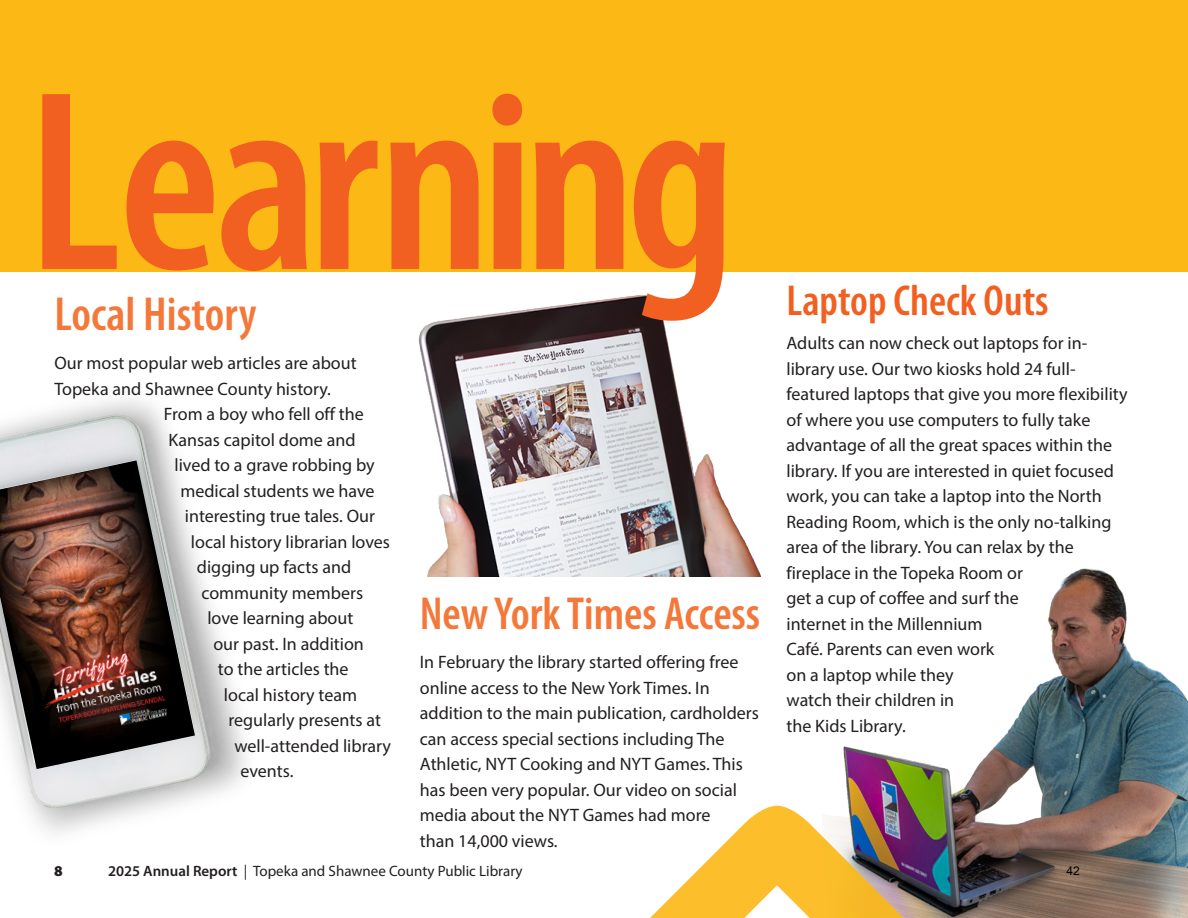
<style>
.page{position:relative;width:1188px;height:918px;background:#fff}
.page>*{position:absolute;margin:0;border:0;box-sizing:border-box;transform-origin:0 0}
.Headline{font:600 condensed 259.2px "Myriad Pro";letter-spacing:-.04em;color:#f26021}
.Subhead{font:600 condensed 48px "Myriad Pro";color:#f3783a}
.Subhead-2{font:600 condensed 46.5px "Myriad Pro";color:#f3783a}
.Subhead-3{font:600 condensed 43.5px "Myriad Pro";color:#f26021}
.t1{font:18px/25.5px "Myriad Pro";color:#231f20}
.t2{font:15px "Myriad Pro";color:#231f20}
.t3{font:900 15px "Myriad Pro";color:#231f20}
.t4{font:12px "Arial";color:#000}
.s1{font-weight:600}
</style>
<div class="page">
<div style="left:0;top:0;width:1188px;height:271px;background:#fcb814"></div>
<img style="left:843px;top:568px;width:345px;height:350px">
<img style="left:0;top:403px;width:227px;height:420px">
<img style="left:0;top:460px;width:195px;height:309px">
<img style="left:418px;top:296px;width:343px;height:280px">
<svg style="left:650px;top:806px;width:260px;height:112px"></svg>
<p class="Headline" style="left:27px;top:23px;width:710px">Learning</p>
<p class="Subhead" style="left:54px;top:285px;width:204px">Local History</p>
<p class="t1" style="left:54px;top:350px;width:304px">Our most popular web articles are about</p>
<p class="t1" style="left:54px;top:376px;width:278px">Topeka and Shawnee County history.</p>
<p class="t1" style="left:164px;top:401px;width:201px">From a boy who fell off the</p>
<p class="t1" style="left:168px;top:427px;width:189px">Kansas capitol dome and</p>
<p class="t1" style="left:174px;top:452px;width:202px">lived to a grave robbing by</p>
<p class="t1" style="left:180px;top:478px;width:196px">medical students we have</p>
<p class="t1" style="left:185px;top:503px;width:192px">interesting true tales. Our</p>
<p class="t1" style="left:191px;top:529px;width:201px">local history librarian loves</p>
<p class="t1" style="left:197px;top:554px;width:156px">digging up facts and</p>
<p class="t1" style="left:201px;top:580px;width:163px">community members</p>
<p class="t1" style="left:207px;top:605px;width:147px">love learning about</p>
<p class="t1" style="left:213px;top:631px;width:152px">our past. In addition</p>
<p class="t1" style="left:218px;top:656px;width:132px">to the articles the</p>
<p class="t1" style="left:224px;top:682px;width:135px">local history team</p>
<p class="t1" style="left:228px;top:707px;width:154px">regularly presents at</p>
<p class="t1" style="left:234px;top:733px;width:158px">well-attended library</p>
<p class="t1" style="left:240px;top:758px;width:55px">events.</p>
<p class="Subhead-2" style="left:420px;top:585px;width:342px">New York Times Access</p>
<p class="t1" style="left:420px;top:649px;width:341px">In February the library started offering free online access to the New York Times. In addition to the main publication, cardholders can access special sections including The Athletic, NYT Cooking and NYT Games. This has been very popular. Our video on social media about the NYT Games had more<br>than 14,000 views.</p>
<p class="t3" style="left:54px;top:861px;width:10px">8</p>
<p class="t2" style="left:108px;top:862px;width:416px"><span class="s1">2025 Annual Report</span> | Topeka and Shawnee County Public Library</p>
<p class="Subhead-3" style="left:787px;top:274px;width:264px">Laptop Check Outs</p>
<p class="t1" style="left:787px;top:330px;width:342px">Adults can now check out laptops for in&shy;library use. Our two kiosks hold 24 full&shy;featured laptops that give you more flexibility of where you use computers to fully take advantage of all the great spaces within the library. If you are interested in quiet focused work, you can take a laptop into the North Reading Room, which is the only no-talking area of the library. You can relax by the fireplace in the Topeka Room or<br>get a cup of coffee and surf the<br>internet in the Millennium<br>Café. Parents can even work<br>on a laptop while they<br>watch their children in<br>the Kids Library.</p>
<p class="t4" style="left:1067px;top:862px;width:15px">42</p>
</div>
